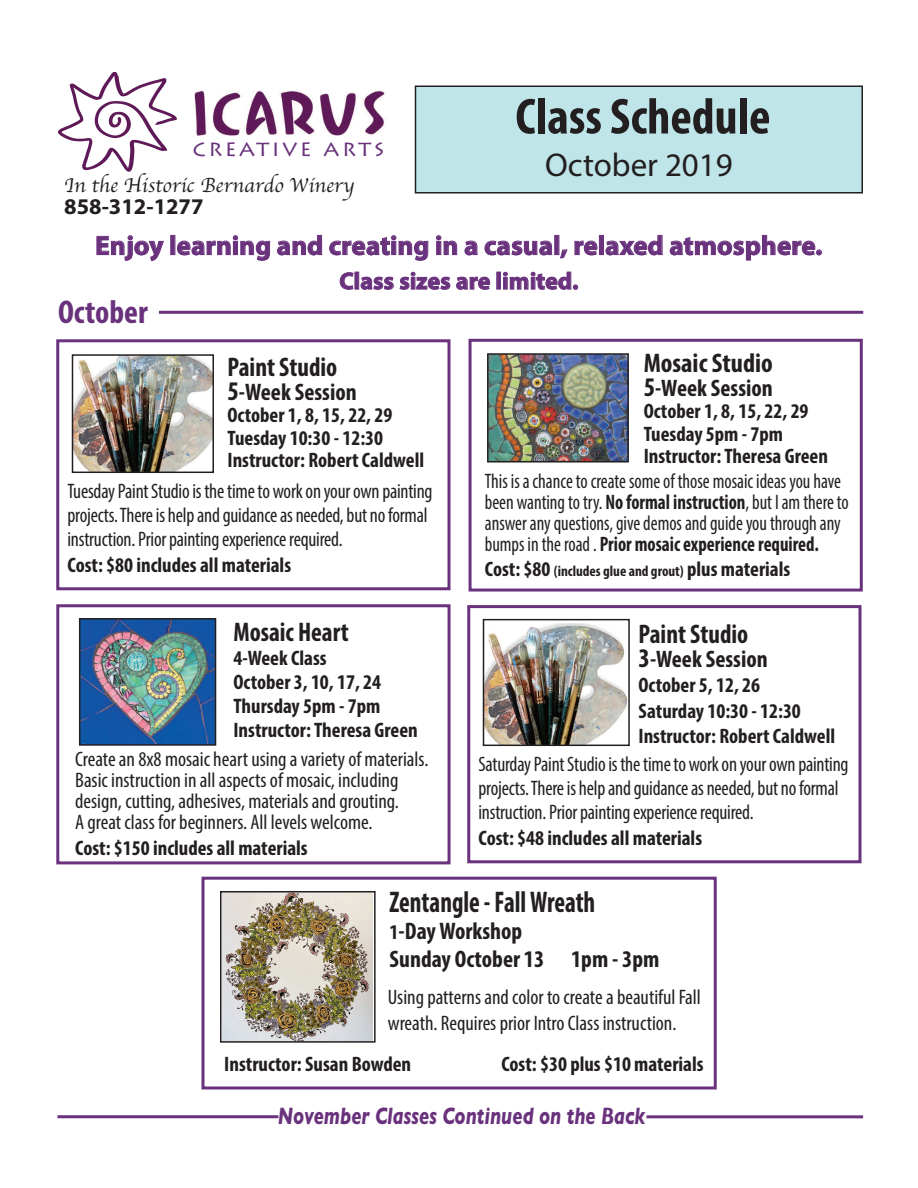
<style>
.page{position:relative;width:918px;height:1188px;background:#fff}
.page>*{position:absolute;margin:0;border:0;box-sizing:border-box;transform-origin:0 0}
.t1{font:700 condensed 51px "Myriad Pro";color:#231f20}
.t2{font:33px "Myriad Pro";color:#231f20}
.t3{font:700 condensed 33px "Myriad Pro";color:#6a327d}
.t4{font:700 condensed 30px "Myriad Pro";color:#231f20;scale:.85 1}
.t5{font:700 27px "Myriad Pro";letter-spacing:.005em;color:#6a327d}
.t6{font:700 condensed 27px "Myriad Pro";color:#231f20;scale:.95 1}
.t7{font:700 condensed 27px "Myriad Pro";color:#231f20}
.t8{font:700 condensed 24px/28.5px "Myriad Pro";color:#231f20}
.t9{font:italic 700 24px "Gill Sans";color:#6a327d;scale:.77 1}
.t10{font:700 24px "Myriad Pro";letter-spacing:.005em;color:#6a327d}
.t11{font:700 22.5px "Myriad Pro";color:#231f20}
.t12{font:22.5px "Lithos Pro";letter-spacing:.115em;color:#6a327d}
.t13{font:700 condensed 21px/22.5px "Myriad Pro";color:#231f20}
.t14{font:condensed 21px/24px "Myriad Pro";color:#231f20;scale:.95 1}
.t15{font:condensed 21px/21px "Myriad Pro";color:#231f20}
.t16{font:condensed 21px/21px "Myriad Pro";color:#231f20;scale:.9 1}
.t17{font:21px "Apple Chancery";color:#231f20}
.t18{font:700 condensed 15px "Myriad Pro";color:#231f20}
.s1{font-size:27px}
.s2{font-weight:700}
.s3{font-size:21px}
</style>
<div class="page">
<div style="left:469px;top:339px;width:394px;height:253px;border:3px solid #6a327d"></div>
<img style="left:58px;top:72px;width:119px;height:100px">
<img style="left:194px;top:90px;width:191px;height:46px">
<div style="left:416px;top:86px;width:446px;height:107px;background:#bfe5e8"></div>
<div style="left:415px;top:86px;width:448px;height:108px;border:2px solid #231f20"></div>
<hr style="left:159px;top:311px;width:704px;height:3px;background:#6a327d">
<div style="left:201px;top:877px;width:516px;height:212px;border:3px solid #6a327d"></div>
<hr style="left:57px;top:1115px;width:221px;height:3px;background:#6a327d">
<hr style="left:646px;top:1115px;width:217px;height:3px;background:#6a327d">
<img style="left:223px;top:894px;width:150px;height:146px">
<div style="left:220px;top:891px;width:156px;height:152px;border:2px solid #231f20"></div>
<img style="left:490px;top:356px;width:136px;height:104px">
<div style="left:487px;top:353px;width:142px;height:110px;border:2px solid #231f20"></div>
<div style="left:56px;top:604px;width:395px;height:260px;border:3px solid #6a327d"></div>
<img style="left:82px;top:621px;width:131px;height:122px">
<div style="left:79px;top:618px;width:137px;height:128px;border:2px solid #231f20"></div>
<div style="left:56px;top:339px;width:394px;height:251px;border:3px solid #6a327d"></div>
<img style="left:75px;top:357px;width:136px;height:113px">
<div style="left:72px;top:354px;width:142px;height:119px;border:2px solid #231f20"></div>
<div style="left:467px;top:605px;width:394px;height:258px;border:3px solid #6a327d"></div>
<img style="left:486px;top:623px;width:141px;height:120px">
<div style="left:483px;top:619px;width:147px;height:127px;border:2px solid #231f20"></div>
<p class="t12" style="left:193px;top:135px;width:194px">creative arts</p>
<p class="t17" style="left:64px;top:172px;width:291px">In the Historic Bernardo Winery</p>
<p class="t11" style="left:64px;top:198px;width:141px">858-312-1277</p>
<h1 class="t1" style="left:515px;top:98px;width:257px">Class Schedule</h1>
<h2 class="t2" style="left:545px;top:152px;width:189px">October 2019</h2>
<p class="t5" style="left:95px;top:235px;width:729px">Enjoy learning and creating in a casual, relaxed atmosphere.</p>
<p class="t10" style="left:339px;top:272px;width:241px">Class sizes are limited.</p>
<h2 class="t3" style="left:58px;top:300px;width:91px">October</h2>
<p class="t6" style="left:227px;top:357px;width:117px">Paint Studio</p>
<p class="t8" style="left:227px;top:379px;width:131px"><span class="s1">5</span>-Week Session</p>
<p class="t13" style="left:227px;top:406px;width:198px">October 1, 8, 15, 22, 29<br>Tuesday 10:30 - 12:30<br>Instructor: Robert Caldwell</p>
<p class="t14" style="left:67px;top:481px;width:386px">TuesdayPaintStudioisthetimetoworkon yourown painting projects.Thereis helpandguidanceas needed,but noformal instruction.Priorpaintingexperiencerequired.</p>
<p class="t13" style="left:67px;top:555px;width:225px">Cost: $80 includes all materials</p>
<p class="t6" style="left:233px;top:623px;width:123px">Mosaic Heart</p>
<p class="t13" style="left:233px;top:648px;width:186px;line-height:24px">4-Week Class<br>October 3, 10, 17, 24<br>Thursday 5pm - 7pm<br>Instructor:Theresa Green</p>
<p class="t15" style="left:75px;top:751px;width:355px">Create an 8x8 mosaic heart using a variety of materials.<br>Basic instruction in all aspects of mosaic, including design, cutting, adhesives, materials and grouting.<br>A great class for beginners. All levels welcome.</p>
<p class="t13" style="left:75px;top:838px;width:234px">Cost: $150 includes all materials</p>
<p class="t7" style="left:644px;top:353px;width:131px">Mosaic Studio</p>
<p class="t8" style="left:644px;top:375px;width:131px"><span class="s1">5</span>-Week Session</p>
<p class="t13" style="left:644px;top:402px;width:186px">October 1, 8, 15, 22, 29<br>Tuesday 5pm - 7pm<br>Instructor:Theresa Green</p>
<p class="t16" style="left:485px;top:472px;width:406px">This is a chance to create some of those mosaic ideas you have been wanting to try. <span class="s2">No formal instruction</span>, but I am there to answer any questions, give demos and guide you through any bumps in the road . <span class="s2">Prior mosaic experience required.</span></p>
<p class="t18" style="left:485px;top:566px;width:307px"><span class="s3">Cost: $80</span> (includes glue and grout) <span class="s3">plus materials</span></p>
<p class="t6" style="left:638px;top:624px;width:117px">Paint Studio</p>
<p class="t8" style="left:638px;top:646px;width:131px"><span class="s1">3</span>-Week Session</p>
<p class="t13" style="left:638px;top:674px;width:198px;line-height:25.5px">October 5, 12, 26<br>Saturday 10:30 - 12:30<br>Instructor: Robert Caldwell</p>
<p class="t14" style="left:478px;top:754px;width:391px">SaturdayPaintStudioisthetimetoworkon yourown painting projects.Thereis helpandguidanceas needed,but noformal instruction.Priorpaintingexperiencerequired.</p>
<p class="t13" style="left:478px;top:828px;width:225px">Cost: $48 includes all materials</p>
<h3 class="t4" style="left:390px;top:891px;width:244px">Zentangle - FallWreath</h3>
<p class="t8" style="left:390px;top:919px;width:271px"><span class="s3">1</span>-DayWorkshop<br>Sunday October 13 1pm - 3pm</p>
<p class="t15" style="left:388px;top:986px;width:314px;line-height:25.5px">Using patterns and color to create a beautiful Fall wreath. Requires prior Intro Class instruction.</p>
<p class="t13" style="left:224px;top:1054px;width:189px">Instructor: Susan Bowden</p>
<p class="t13" style="left:501px;top:1054px;width:204px">Cost: $30 plus $10 materials</p>
<p class="t9" style="left:278px;top:1102px;width:479px">November Classes Continued on the Back</p>
</div>
